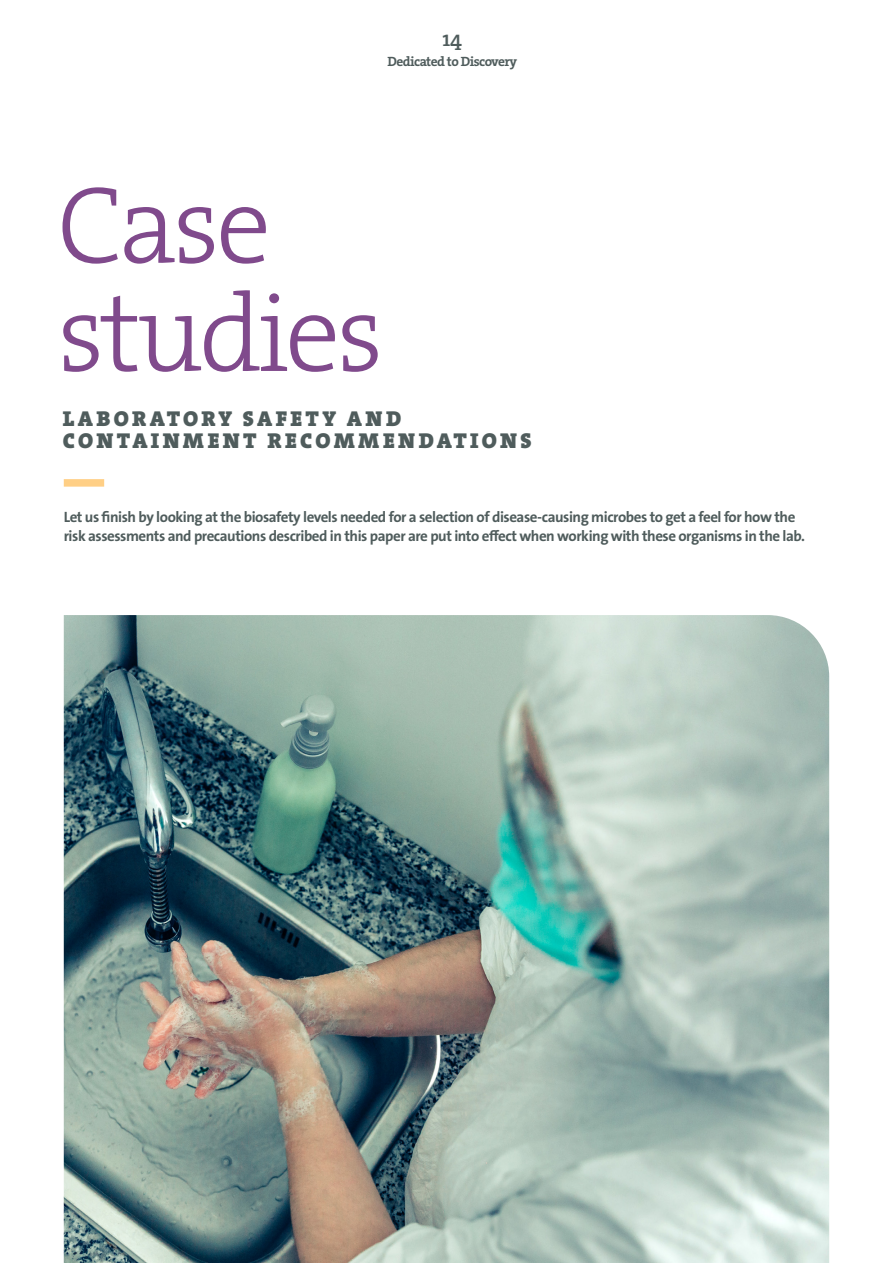
<style>
.page{position:relative;width:893px;height:1263px;background:#fff}
.page>*{position:absolute;margin:0;border:0;box-sizing:border-box;transform-origin:0 0}
.t1{font:110.4px "The Serif Veolia W3 Lig";letter-spacing:-.04em;color:#804a8c}
.t2{font:21.75px "The Serif Veolia W6 Se Bld";color:#4f5c5c}
.t3{font:21.6px/21.5px "The Serif Veolia W9 Blk";letter-spacing:.155em;color:#4f5c5c}
.Body_bold_2{font:15px/18.9px "The Sans Veolia W7 Bld";letter-spacing:-.03em;color:#4f5c5c}
.t4{font:13.5px "The Serif Veolia W7 Bld";letter-spacing:-.04em;color:#4f5c5c}
</style>
<div class="page">
<div style="left:64px;top:479px;width:40px;height:8px;background:#ffcf85"></div>
<img style="left:64px;top:615px;width:765px;height:648px">
<p class="t2" style="left:442px;top:25px;width:21px">14</p>
<p class="t4" style="left:387px;top:53px;width:131px">Dedicated to Discovery</p>
<p class="t1" style="left:57px;top:154px;width:216px">Case</p>
<p class="t1" style="left:57px;top:262px;width:328px">studies</p>
<p class="t3" style="left:63px;top:408px;width:470px">LABORATORY SAFETY AND<br>CONTAINMENT RECOMMENDATIONS</p>
<p class="Body_bold_2" style="left:64px;top:507px;width:743px">Let us finish by looking at the biosafety levels needed for a selection of disease-causing microbes to get a feel for how the risk assessments and precautions described in this paper are put into effect when working with these organisms in the lab.</p>
</div>
